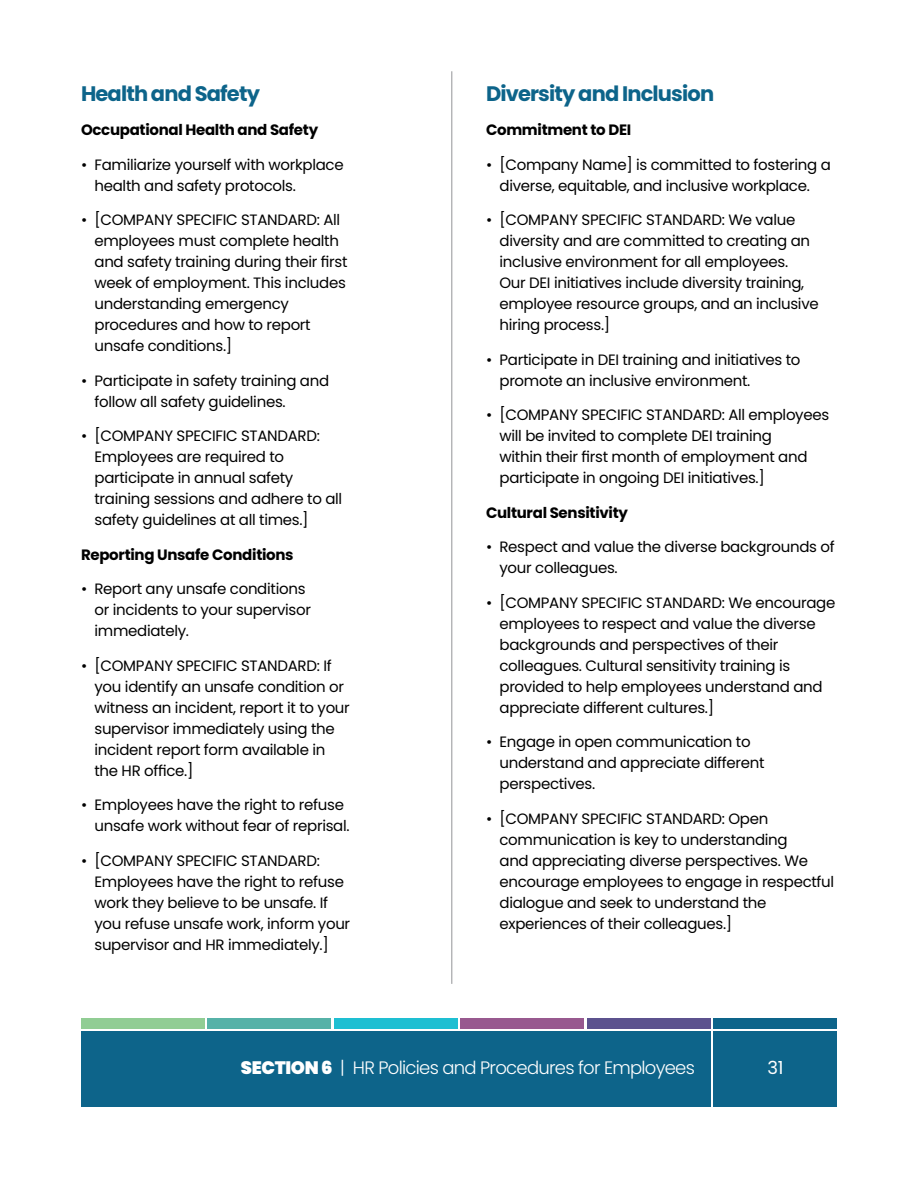
<style>
.page{position:relative;width:918px;height:1188px;background:#fff}
.page>*{position:absolute;margin:0;border:0;box-sizing:border-box;transform-origin:0 0}
.t1{font:700 21px "Poppins";letter-spacing:-.04em;color:#0d648a}
.t2{font:300 18px "Poppins";letter-spacing:-.04em;color:#fff}
.t3{font:18px "Poppins";color:#fff}
.t4{font:15px/21px "Poppins";letter-spacing:-.02em;color:#000}
.t5{font:700 15px "Poppins";letter-spacing:-.02em;color:#000}
.s1{font-weight:900}
</style>
<div class="page">
<div style="left:81px;top:1031px;width:630px;height:76px;background:#0d648a"></div>
<div style="left:714px;top:1031px;width:123px;height:76px;background:#0d648a"></div>
<div style="left:81px;top:1018px;width:124px;height:10px;background:#91cd94"></div>
<div style="left:207px;top:1018px;width:124px;height:10px;background:#56b2a8"></div>
<div style="left:334px;top:1018px;width:124px;height:10px;background:#1ebfd2"></div>
<div style="left:460px;top:1018px;width:124px;height:10px;background:#98598f"></div>
<div style="left:587px;top:1018px;width:124px;height:10px;background:#5c528e"></div>
<div style="left:713px;top:1018px;width:124px;height:10px;background:#0d648a"></div>
<hr style="left:451px;top:71px;width:1px;height:913px;background:#939598">
<h1 class="t1" style="left:81px;top:81px;width:181px">Health and Safety</h1>
<p class="t5" style="left:81px;top:121px;width:239px">Occupational Health and Safety</p>
<p class="t4" style="left:94px;top:154px;width:251px;text-indent:-14px">• Familiarize yourself with workplace health and safety protocols.</p>
<p class="t4" style="left:94px;top:210px;width:254px;text-indent:-14px">• [COMPANY SPECIFIC STANDARD: All employees must complete health and safety training during their first week of employment. This includes understanding emergency procedures and how to report unsafe conditions.]</p>
<p class="t4" style="left:94px;top:370px;width:236px;text-indent:-14px">• Participate in safety training and follow all safety guidelines.</p>
<p class="t4" style="left:94px;top:426px;width:249px;text-indent:-14px">• [COMPANY SPECIFIC STANDARD:<br>Employees are required to participate in annual safety training sessions and adhere to all safety guidelines at all times.]</p>
<p class="t5" style="left:81px;top:546px;width:214px">Reporting Unsafe Conditions</p>
<p class="t4" style="left:94px;top:579px;width:218px;text-indent:-14px">• Report any unsafe conditions or incidents to your supervisor immediately.</p>
<p class="t4" style="left:94px;top:655px;width:257px;text-indent:-14px">• [COMPANY SPECIFIC STANDARD: If you identify an unsafe condition or witness an incident, report it to your supervisor immediately using the incident report form available in the HR office.]</p>
<p class="t4" style="left:94px;top:795px;width:257px;text-indent:-14px">• Employees have the right to refuse unsafe work without fear of reprisal.</p>
<p class="t4" style="left:94px;top:850px;width:257px;text-indent:-14px">• [COMPANY SPECIFIC STANDARD:<br>Employees have the right to refuse work they believe to be unsafe. If you refuse unsafe work, inform your supervisor and HR immediately.]</p>
<h1 class="t1" style="left:486px;top:81px;width:230px">Diversity and Inclusion</h1>
<p class="t5" style="left:486px;top:121px;width:147px">Commitment to DEI</p>
<p class="t4" style="left:486px;top:154px;width:346px;text-align:center">• [Company Name] is committed to fostering a diverse, equitable, and inclusive workplace.</p>
<p class="t4" style="left:500px;top:210px;width:321px;text-indent:-14px">• [COMPANY SPECIFIC STANDARD: We value diversity and are committed to creating an inclusive environment for all employees.<br>Our DEI initiatives include diversity training, employee resource groups, and an inclusive hiring process.]</p>
<p class="t4" style="left:500px;top:349px;width:303px;text-indent:-14px">• Participate in DEI training and initiatives to promote an inclusive environment.</p>
<p class="t4" style="left:500px;top:405px;width:331px;text-indent:-14px">• [COMPANY SPECIFIC STANDARD: All employees will be invited to complete DEI training<br>within their first month of employment and participate in ongoing DEI initiatives.]</p>
<p class="t5" style="left:486px;top:504px;width:143px">Cultural Sensitivity</p>
<p class="t4" style="left:500px;top:537px;width:337px;text-indent:-14px">• Respect and value the diverse backgrounds of your colleagues.</p>
<p class="t4" style="left:500px;top:592px;width:337px;text-indent:-14px">• [COMPANY SPECIFIC STANDARD: We encourage employees to respect and value the diverse backgrounds and perspectives of their colleagues. Cultural sensitivity training is provided to help employees understand and appreciate different cultures.]</p>
<p class="t4" style="left:500px;top:732px;width:267px;text-indent:-14px">• Engage in open communication to understand and appreciate different perspectives.</p>
<p class="t4" style="left:500px;top:808px;width:336px;text-indent:-14px">• [COMPANY SPECIFIC STANDARD: Open communication is key to understanding<br>and appreciating diverse perspectives. We encourage employees to engage in respectful dialogue and seek to understand the experiences of their colleagues.]</p>
<p class="t2" style="left:241px;top:1058px;width:455px"><span class="s1">SECTION 6</span> | HR Policies and Procedures for Employees</p>
<p class="t3" style="left:767px;top:1058px;width:18px">31</p>
</div>
